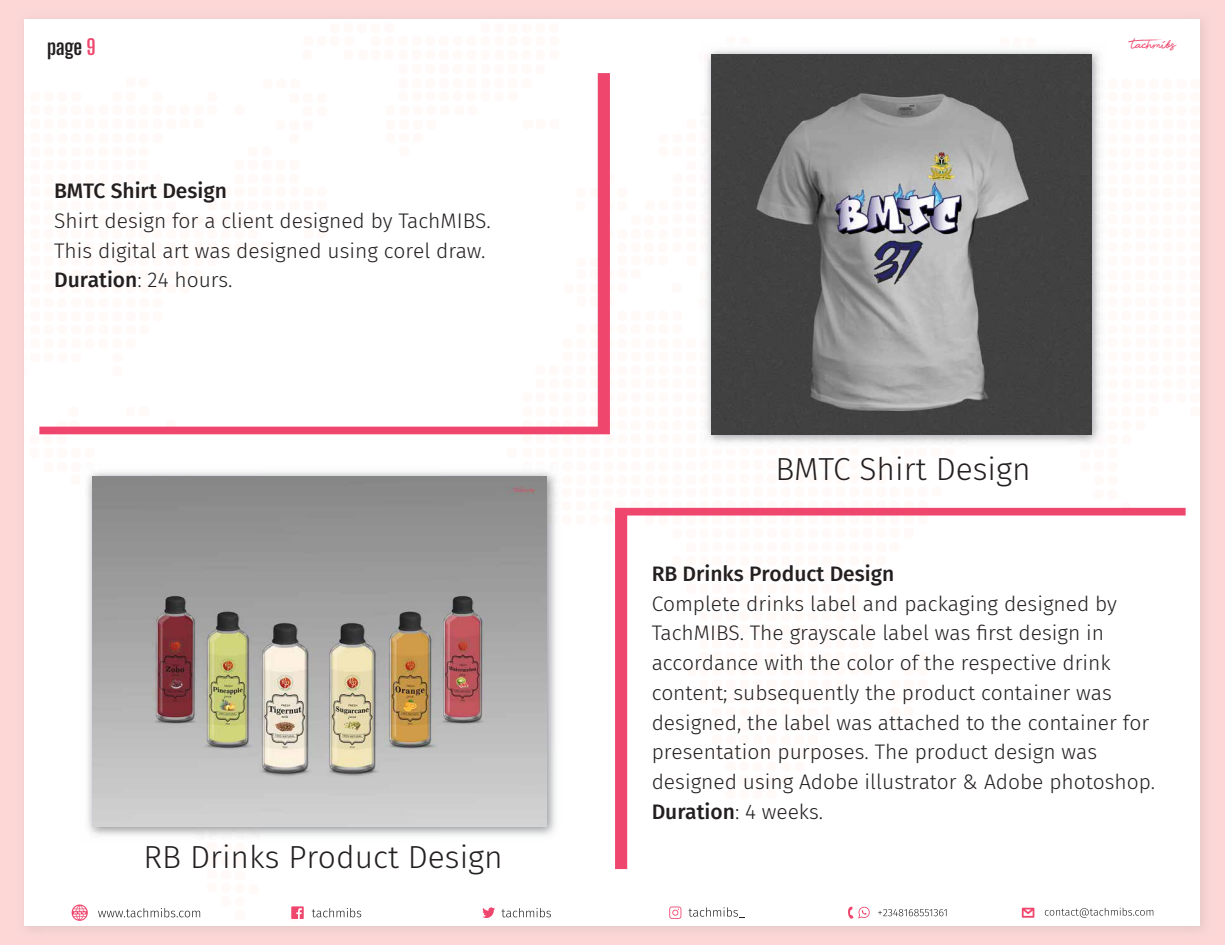
<style>
.page{position:relative;width:1225px;height:945px;background:#fcd7d6}
.page>*{position:absolute;margin:0;border:0;box-sizing:border-box;transform-origin:0 0}
.t1{font:300 31.76px "Fira Sans";color:#231f20}
.t2{font:300 21px/29.8px "Fira Sans";color:#231f20}
.t3{font:500 21px "Fira Sans";color:#231f20}
.t4{font:21px "Beauty";color:#ef466d}
.t5{font:700 21px "Big Shoulders Display";color:#231f20}
.s1{color:#ef466d}
.s2{font-weight:500}
</style>
<div class="page">
<img style="left:24px;top:39px;width:20px;height:891px">
<div style="left:25px;top:24px;width:679px;height:465px;background:#fff"></div>
<div style="left:704px;top:24px;width:496px;height:29px;background:#fff"></div>
<div style="left:1077px;top:53px;width:123px;height:873px;background:#fff"></div>
<div style="left:704px;top:449px;width:373px;height:477px;background:#fff"></div>
<div style="left:25px;top:489px;width:60px;height:437px;background:#fff"></div>
<div style="left:551px;top:489px;width:155px;height:437px;background:#fff"></div>
<div style="left:85px;top:842px;width:466px;height:84px;background:#fff"></div>
<div style="left:39px;top:73px;width:571px;height:361px;background:#fff"></div>
<div style="left:615px;top:508px;width:571px;height:361px;background:#fff"></div>
<svg style="left:98px;top:908px;width:102px;height:9px"></svg>
<svg style="left:72px;top:905px;width:16px;height:16px"></svg>
<svg style="left:312px;top:908px;width:49px;height:9px"></svg>
<svg style="left:291px;top:906px;width:13px;height:13px"></svg>
<svg style="left:669px;top:907px;width:12px;height:12px"></svg>
<svg style="left:689px;top:907px;width:56px;height:11px"></svg>
<svg style="left:482px;top:907px;width:13px;height:11px"></svg>
<svg style="left:502px;top:908px;width:49px;height:9px"></svg>
<svg style="left:847px;top:906px;width:23px;height:13px"></svg>
<svg style="left:878px;top:909px;width:69px;height:7px"></svg>
<svg style="left:1022px;top:908px;width:12px;height:10px"></svg>
<svg style="left:1045px;top:908px;width:108px;height:10px"></svg>
<img style="left:80px;top:465px;width:482px;height:377px">
<img style="left:92px;top:476px;width:455px;height:351px">
<img style="left:700px;top:43px;width:406px;height:406px">
<img style="left:711px;top:54px;width:380px;height:380px">
<p class="t5" style="left:47px;top:32px;width:50px">page <span class="s1">9</span></p>
<p class="t3" style="left:54px;top:174px;width:174px">BMTC Shirt Design</p>
<p class="t2" style="left:54px;top:205px;width:438px">Shirt design for a client designed by TachMIBS.<br>This digital art was designed using corel draw.<br><span class="s2">Duration</span>: 24 hours.</p>
<h1 class="t1" style="left:143px;top:834px;width:361px">RB Drinks Product Design</h1>
<p class="t4" style="left:1131px;top:37px;width:46px">tachmibs</p>
<h1 class="t1" style="left:775px;top:446px;width:257px">BMTC Shirt Design</h1>
<p class="t3" style="left:652px;top:557px;width:244px">RB Drinks Product Design</p>
<p class="t2" style="left:652px;top:588px;width:505px">Complete drinks label and packaging designed by TachMIBS. The grayscale label was first design in accordance with the color of the respective drink content; subsequently the product container was designed, the label was attached to the container for presentation purposes. The product design was designed using Adobe illustrator &amp; Adobe photoshop.<br><span class="s2">Duration</span>: 4 weeks.</p>
</div>
